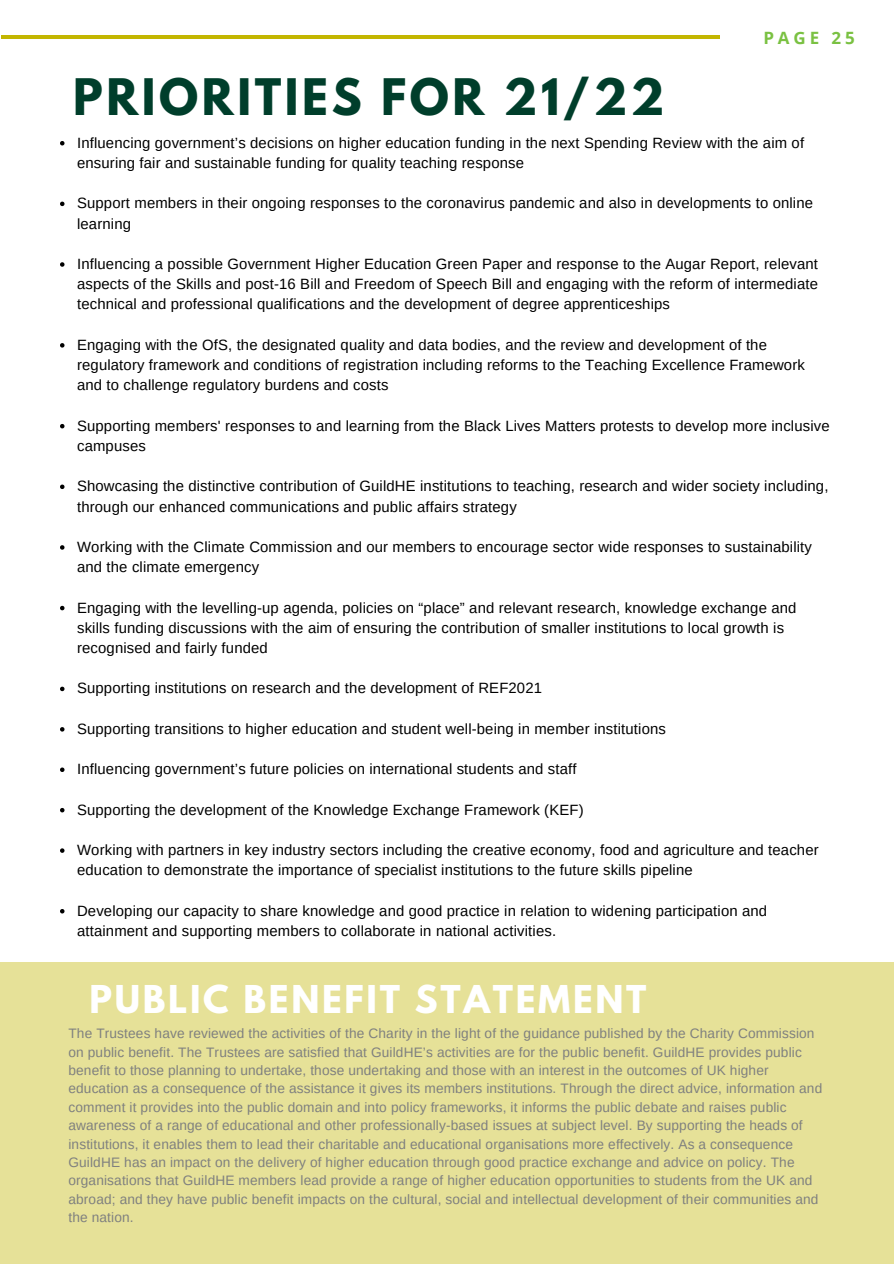
<style>
.page{position:relative;width:894px;height:1264px;background:#fff}
.page>*{position:absolute;margin:0;border:0;box-sizing:border-box;transform-origin:0 0}
.t1{font:700 44.55px "League Spartan";letter-spacing:.08em;color:#003e2b}
.t2{font:700 33.9px "League Spartan";letter-spacing:.08em;color:#fff}
.t3{font:700 16.95px "Open Sans";letter-spacing:.23em;color:#7ac142}
.t4{font:14.85px/20.2px "Arimo";letter-spacing:.01em;color:#000}
.t5{font:13.65px/18.3px "Arimo";letter-spacing:.01em;color:#7f807f}
</style>
<div class="page">
<svg style="left:60px;top:141px;width:4px;height:4px"></svg>
<svg style="left:60px;top:202px;width:4px;height:4px"></svg>
<svg style="left:60px;top:262px;width:4px;height:5px"></svg>
<svg style="left:60px;top:343px;width:4px;height:4px"></svg>
<svg style="left:60px;top:424px;width:4px;height:4px"></svg>
<svg style="left:60px;top:484px;width:4px;height:5px"></svg>
<svg style="left:60px;top:545px;width:4px;height:4px"></svg>
<svg style="left:60px;top:606px;width:4px;height:4px"></svg>
<svg style="left:60px;top:686px;width:4px;height:5px"></svg>
<svg style="left:60px;top:727px;width:4px;height:4px"></svg>
<svg style="left:60px;top:767px;width:4px;height:5px"></svg>
<svg style="left:60px;top:808px;width:4px;height:4px"></svg>
<svg style="left:60px;top:848px;width:4px;height:4px"></svg>
<svg style="left:60px;top:909px;width:4px;height:4px"></svg>
<hr style="left:1px;top:35px;width:719px;height:3px;background:#c3b600">
<div style="left:0;top:961px;width:893px;height:302px;background:#e6e198"></div>
<p class="t3" style="left:763px;top:26px;width:93px">PAGE 25</p>
<h1 class="t1" style="left:73px;top:75px;width:592px">PRIORITIES FOR 21/22</h1>
<p class="t4" style="left:77px;top:132px;width:728px">Influencing government’s decisions on higher education funding in the next Spending Review with the aim of ensuring fair and sustainable funding for quality teaching response</p>
<p class="t4" style="left:77px;top:193px;width:737px">Support members in their ongoing responses to the coronavirus pandemic and also in developments to online learning</p>
<p class="t4" style="left:77px;top:254px;width:742px;text-align:justify">Influencing a possible Government Higher Education Green Paper and response to the Augar Report, relevant aspects of the Skills and post-16 Bill and Freedom of Speech Bill and engaging with the reform of intermediate technical and professional qualifications and the development of degree apprenticeships</p>
<p class="t4" style="left:77px;top:334px;width:729px">Engaging with the OfS, the designated quality and data bodies, and the review and development of the regulatory framework and conditions of registration including reforms to the Teaching Excellence Framework and to challenge regulatory burdens and costs</p>
<p class="t4" style="left:77px;top:415px;width:753px">Supporting members' responses to and learning from the Black Lives Matters protests to develop more inclusive campuses</p>
<p class="t4" style="left:77px;top:476px;width:752px">Showcasing the distinctive contribution of GuildHE institutions to teaching, research and wider society including, through our enhanced communications and public affairs strategy</p>
<p class="t4" style="left:77px;top:536px;width:736px">Working with the Climate Commission and our members to encourage sector wide responses to sustainability and the climate emergency</p>
<p class="t4" style="left:77px;top:597px;width:720px">Engaging with the levelling-up agenda, policies on “place” and relevant research, knowledge exchange and skills funding discussions with the aim of ensuring the contribution of smaller institutions to local growth is recognised and fairly funded</p>
<p class="t4" style="left:77px;top:678px;width:466px">Supporting institutions on research and the development of REF2021</p>
<p class="t4" style="left:77px;top:718px;width:590px">Supporting transitions to higher education and student well-being in member institutions</p>
<p class="t4" style="left:77px;top:759px;width:501px">Influencing government’s future policies on international students and staff</p>
<p class="t4" style="left:77px;top:799px;width:508px">Supporting the development of the Knowledge Exchange Framework (KEF)</p>
<p class="t4" style="left:77px;top:839px;width:743px">Working with partners in key industry sectors including the creative economy, food and agriculture and teacher education to demonstrate the importance of specialist institutions to the future skills pipeline</p>
<p class="t4" style="left:77px;top:900px;width:691px">Developing our capacity to share knowledge and good practice in relation to widening participation and attainment and supporting members to collaborate in national activities.</p>
<h2 class="t2" style="left:89px;top:982px;width:558px">PUBLIC BENEFIT STATEMENT</h2>
<p class="t5" style="left:68px;top:1024px;width:755px">The Trustees have reviewed the activities of the Charity in the light of the guidance published by the Charity Commission on public benefit. The Trustees are satisfied that GuildHE’s activities are for the public benefit. GuildHE provides public benefit to those planning to undertake, those undertaking and those with an interest in the outcomes of UK higher education as a consequence of the assistance it gives its members institutions. Through the direct advice, information and comment it provides into the public domain and into policy frameworks, it informs the public debate and raises public awareness of a range of educational and other professionally-based issues at subject level. By supporting the heads of institutions, it enables them to lead their charitable and educational organisations more effectively. As a consequence GuildHE has an impact on the delivery of higher education through good practice exchange and advice on policy. The organisations that GuildHE members lead provide a range of higher education opportunities to students from the UK and abroad; and they have public benefit impacts on the cultural, social and intellectual development of their communities and the nation.</p>
</div>
